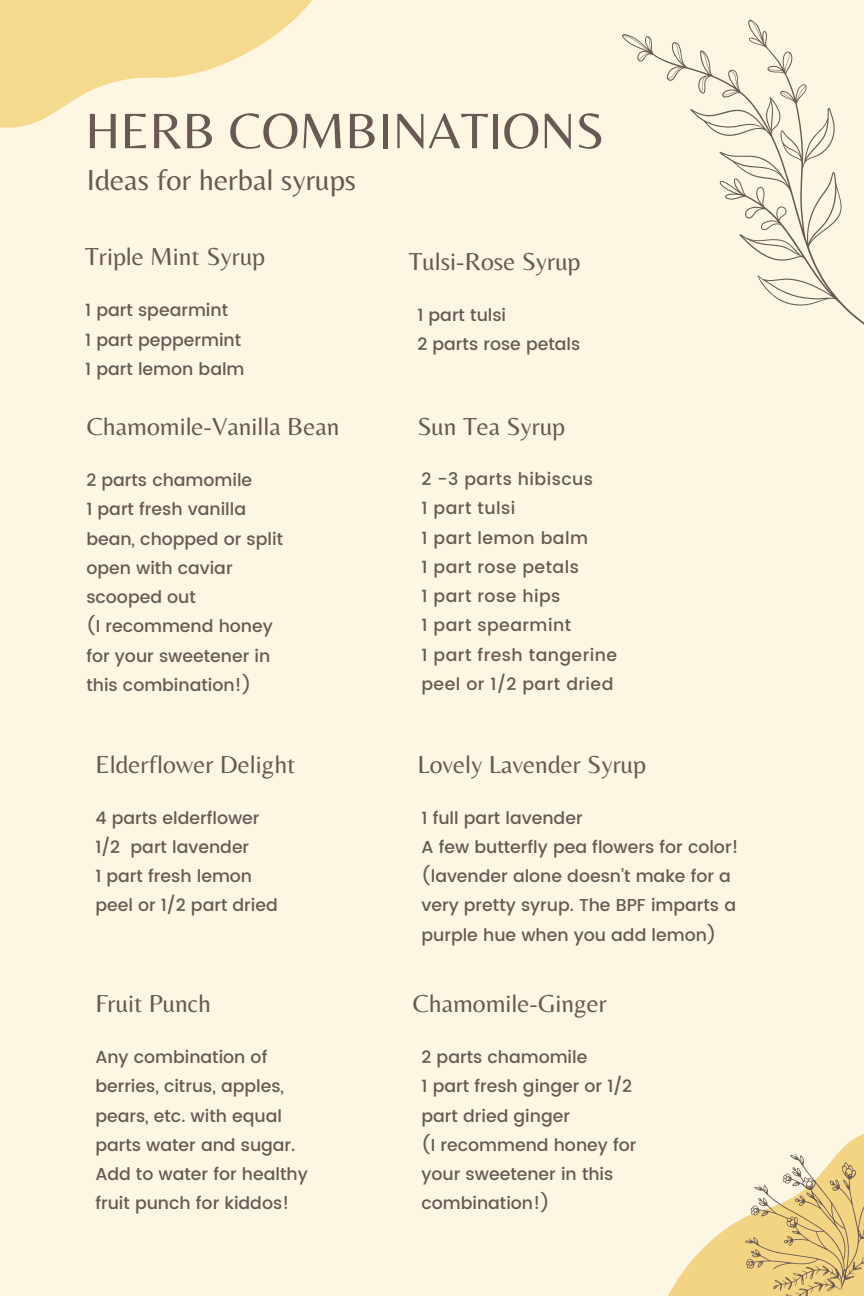
<style>
.page{position:relative;width:864px;height:1296px;background:#fdf6e3}
.page>*{position:absolute;margin:0;border:0;box-sizing:border-box;transform-origin:0 0}
.t1{font:51.9px "Belleza";color:#695853}
.t2{font:30.3px "Belleza";color:#695853}
.t3{font:25.5px "Belleza";color:#695853}
.t4{font:500 17.4px/29.4px "Poppins";color:#695853}
.t5{font:500 17.4px/29.4px "Poppins";letter-spacing:.025em;color:#695853}
</style>
<div class="page">
<svg style="left:668px;top:1252px;width:31px;height:44px"></svg>
<svg style="left:0;top:0;width:312px;height:128px;fill:#f4d98f"></svg>
<svg style="left:622px;top:19px;width:242px;height:306px"></svg>
<svg style="left:699px;top:1134px;width:165px;height:162px"></svg>
<p class="t1" style="left:85px;top:100px;width:521px">HERB COMBINATIONS</p>
<p class="t2" style="left:87px;top:162px;width:271px">Ideas for herbal syrups</p>
<h2 class="t3" style="left:85px;top:242px;width:181px">Triple Mint Syrup</h2>
<h3 class="t4" style="left:85px;top:296px;width:144px">1 part spearmint</h3>
<h3 class="t4" style="left:85px;top:325px;width:158px">1 part peppermint</h3>
<p class="t4" style="left:85px;top:354px;width:161px">1 part lemon balm</p>
<h1 class="t3" style="left:87px;top:411px;width:254px">Chamomile-Vanilla Bean</h1>
<h3 class="t4" style="left:86px;top:465px;width:167px">2 parts chamomile</h3>
<h3 class="t4" style="left:86px;top:495px;width:198px">1 part fresh vanilla bean, chopped or split open with caviar scooped out</h3>
<p class="t4" style="left:86px;top:612px;width:188px">(I recommend honey for your sweetener in this combination!)</p>
<p class="t3" style="left:95px;top:749px;width:202px">Elderflower Delight</p>
<p class="t4" style="left:95px;top:803px;width:166px">4 parts elderflower</p>
<h3 class="t4" style="left:95px;top:832px;width:155px">1/2 part lavender</h3>
<h3 class="t4" style="left:95px;top:861px;width:184px">1 part fresh lemon peel or 1/2 part dried</h3>
<p class="t3" style="left:95px;top:988px;width:117px">Fruit Punch</p>
<p class="t4" style="left:95px;top:1042px;width:214px">Any combination of berries, citrus, apples, pears, etc. with equal parts water and sugar.<br>Add to water for healthy fruit punch for kiddos!</p>
<p class="t3" style="left:409px;top:246px;width:173px">Tulsi-Rose Syrup</p>
<p class="t4" style="left:417px;top:300px;width:90px">1 part tulsi</p>
<p class="t4" style="left:417px;top:330px;width:164px">2 parts rose petals</p>
<p class="t3" style="left:417px;top:411px;width:149px">Sun Tea Syrup</p>
<p class="t5" style="left:422px;top:464px;width:173px">2 -3 parts hibiscus</p>
<p class="t5" style="left:422px;top:494px;width:95px">1 part tulsi</p>
<p class="t5" style="left:422px;top:523px;width:168px">1 part lemon balm</p>
<p class="t5" style="left:422px;top:552px;width:159px">1 part rose petals</p>
<p class="t5" style="left:422px;top:581px;width:140px">1 part rose hips</p>
<p class="t5" style="left:422px;top:611px;width:151px">1 part spearmint</p>
<p class="t5" style="left:422px;top:640px;width:197px">1 part fresh tangerine peel or 1/2 part dried</p>
<p class="t3" style="left:417px;top:749px;width:230px">Lovely Lavender Syrup</p>
<p class="t4" style="left:422px;top:803px;width:163px">1 full part lavender</p>
<p class="t4" style="left:422px;top:832px;width:319px">A few butterfly pea flowers for color! (lavender alone doesn’t make for a very pretty syrup. The BPF imparts a purple hue when you add lemon)</p>
<h3 class="t3" style="left:413px;top:988px;width:196px">Chamomile-Ginger</h3>
<h3 class="t4" style="left:422px;top:1042px;width:167px">2 parts chamomile</h3>
<p class="t4" style="left:422px;top:1072px;width:212px">1 part fresh ginger or 1/2 part dried ginger</p>
<p class="t4" style="left:422px;top:1130px;width:216px">(I recommend honey for your sweetener in this combination!)</p>
</div>
